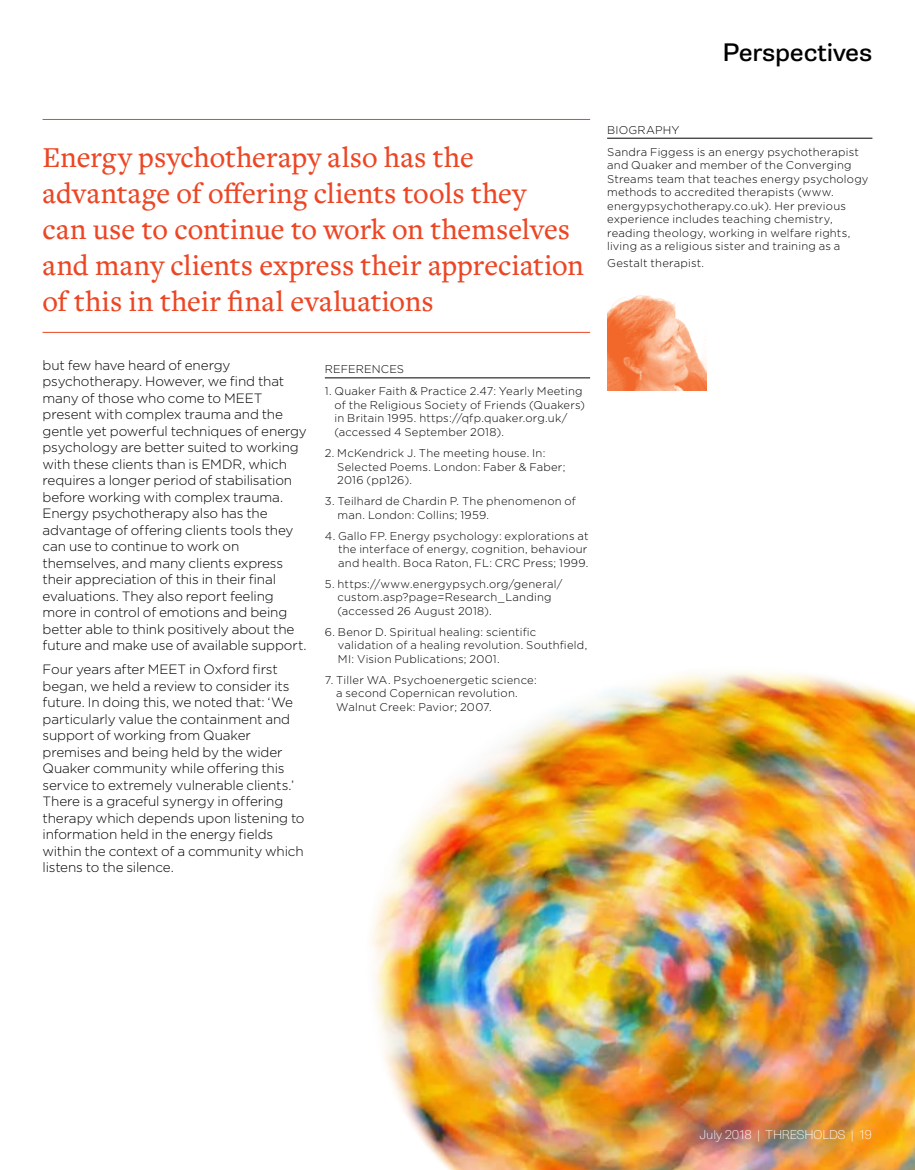
<style>
.page{position:relative;width:915px;height:1170px;background:#fff}
.page>*{position:absolute;margin:0;border:0;box-sizing:border-box;transform-origin:0 0}
.t1{font:500 30px/36px "Freight Text Pro";letter-spacing:.005em;color:#ec4624}
.t2{font:24px "Gira Sans";letter-spacing:-.015em;color:#000}
.t3{font:300 13.5px/16.5px "Gotham";letter-spacing:-.01em;color:#000}
.t4{font:100 12px "Gira Sans";letter-spacing:-.01em;color:#fff}
.t5{font:300 11.25px/13.5px "Gotham";letter-spacing:.015em;color:#000}
</style>
<div class="page">
<hr style="left:43px;top:119px;width:547px;height:1px;background:#ec4624">
<hr style="left:43px;top:332px;width:547px;height:1px;background:#ec4624">
<hr style="left:325px;top:377px;width:265px;height:1px;background:#000">
<hr style="left:607px;top:138px;width:265px;height:1px;background:#000">
<img style="left:607px;top:295px;width:99px;height:96px">
<img style="left:371px;top:670px;width:543px;height:499px">
<h2 class="t2" style="left:722px;top:36px;width:151px">Perspectives</h2>
<h1 class="t1" style="left:43px;top:138px;width:543px">Energy psychotherapy also has the advantage of offering clients tools they<br>can use to continue to work on themselves and many clients express their appreciation of this in their final evaluations</h1>
<p class="t3" style="left:43px;top:356px;width:266px">but few have heard of energy psychotherapy. However, we find that many of those who come to MEET present with complex trauma and the gentle yet powerful techniques of energy psychology are better suited to working with these clients than is EMDR, which requires a longer period of stabilisation before working with complex trauma.<br>Energy psychotherapy also has the advantage of offering clients tools they can use to continue to work on themselves, and many clients express their appreciation of this in their final evaluations. They also report feeling more in control of emotions and being better able to think positively about the future and make use of available support.</p>
<p class="t3" style="left:43px;top:661px;width:263px">Four years after MEET in Oxford first began, we held a review to consider its future. In doing this, we noted that: ‘We particularly value the containment and support of working from Quaker premises and being held by the wider Quaker community while offering this service to extremely vulnerable clients.’ There is a graceful synergy in offering therapy which depends upon listening to information held in the energy fields within the context of a community which listens to the silence.</p>
<p class="t5" style="left:325px;top:362px;width:81px">REFERENCES</p>
<p class="t5" style="left:334px;top:384px;width:252px;text-indent:-10px">1. Quaker Faith &amp; Practice 2.47: Yearly Meeting of the Religious Society of Friends (Quakers) in Britain 1995. https://qfp.quaker.org.uk/ (accessed 4 September 2018).</p>
<p class="t5" style="left:337px;top:446px;width:230px;text-indent:-12px">2. McKendrick J. The meeting house. In:<br>Selected Poems. London: Faber &amp; Faber;<br>2016 (pp126).</p>
<p class="t5" style="left:337px;top:494px;width:240px;text-indent:-13px">3. Teilhard de Chardin P. The phenomenon of man. London: Collins; 1959.</p>
<p class="t5" style="left:338px;top:528px;width:252px;text-align:justify;text-indent:-13px">4. Gallo FP. Energy psychology: explorations at the interface of energy, cognition, behaviour and health. Boca Raton, FL: CRC Press; 1999.</p>
<p class="t5" style="left:337px;top:576px;width:226px;text-indent:-13px">5. https://www.energypsych.org/general/ custom.asp?page=Research_Landing (accessed 26 August 2018).</p>
<p class="t5" style="left:338px;top:624px;width:251px;text-indent:-13px">6. Benor D. Spiritual healing: scientific validation of a healing revolution. Southfield,<br>MI: Vision Publications; 2001.</p>
<p class="t5" style="left:336px;top:672px;width:202px;text-indent:-11px">7. Tiller WA. Psychoenergetic science: a second Copernican revolution.<br>Walnut Creek: Pavior; 2007.</p>
<p class="t5" style="left:607px;top:119px;width:253px;line-height:22px">BIOGRAPHY<br>Sandra Figgess is an energy psychotherapist</p>
<p class="t5" style="left:607px;top:158px;width:263px">and Quaker and member of the Converging Streams team that teaches energy psychology methods to accredited therapists (www. energypsychotherapy.co.uk). Her previous experience includes teaching chemistry, reading theology, working in welfare rights, living as a religious sister and training as a</p>
<p class="t5" style="left:607px;top:256px;width:98px">Gestalt therapist.</p>
<p class="t4" style="left:699px;top:1126px;width:173px">July 2018 | THRESHOLDS | 19</p>
</div>
